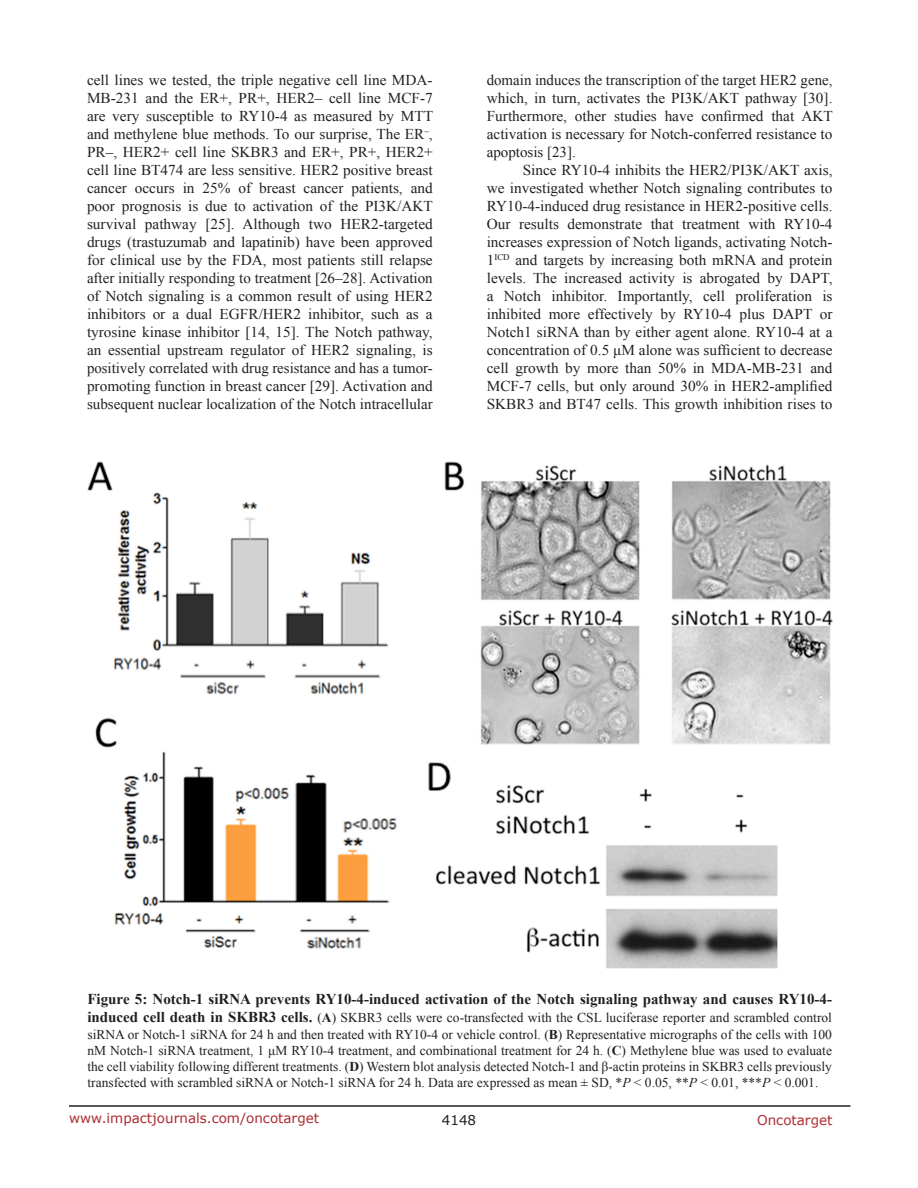
<style>
.page{position:relative;width:918px;height:1188px;background:#fff}
.page>*{position:absolute;margin:0;border:0;box-sizing:border-box;transform-origin:0 0}
.BodyText{font:15px/18px "Times New Roman";color:#231f20;text-align:justify}
.FigureText{font:700 15px "Times New Roman";color:#231f20}
.FigureText-2{font:13.5px/16.2px "Times New Roman";color:#231f20;text-align:justify}
.t1{font:13.5px "Verdana";color:#ac2b31}
.t2{font:13.5px "Verdana";color:#231f20}
.s1{font-weight:700;font-size:15px}
.s2{font-weight:700}
.s3{font-style:italic}
</style>
<div class="page">
<hr style="left:69px;top:1105px;width:781px;height:2px;background:#231f20">
<img style="left:87px;top:462px;width:745px;height:507px">
<p class="BodyText" style="left:87px;top:71px;width:348px">cell lines we tested, the triple negative cell line MDA-MB-231 and the ER+, PR+, HER2– cell line MCF-7 are very susceptible to RY10-4 as measured by MTT and methylene blue methods. To our surprise, The ER<sup>–</sup>, PR–, HER2+ cell line SKBR3 and ER+, PR+, HER2+ cell line BT474 are less sensitive. HER2 positive breast cancer occurs in 25% of breast cancer patients, and poor prognosis is due to activation of the PI3K/AKT survival pathway [25]. Although two HER2-targeted drugs (trastuzumab and lapatinib) have been approved for clinical use by the FDA, most patients still relapse after initially responding to treatment [26–28]. Activation of Notch signaling is a common result of using HER2 inhibitors or a dual EGFR/HER2 inhibitor, such as a tyrosine kinase inhibitor [14, 15]. The Notch pathway, an essential upstream regulator of HER2 signaling, is positively correlated with drug resistance and has a tumor&shy;promoting function in breast cancer [29]. Activation and subsequent nuclear localization of the Notch intracellular</p>
<p class="BodyText" style="left:487px;top:71px;width:348px">domain induces the transcription of the target HER2 gene, which, in turn, activates the PI3K/AKT pathway [30].<br>Furthermore, other studies have confirmed that AKT activation is necessary for Notch-conferred resistance to apoptosis [23].</p>
<p class="BodyText" style="left:487px;top:161px;width:347px;text-indent:36px">Since RY10-4 inhibits the HER2/PI3K/AKT axis, we investigated whether Notch signaling contributes to RY10-4-induced drug resistance in HER2-positive cells.<br>Our results demonstrate that treatment with RY10-4 increases expression of Notch ligands, activating Notch-1<sup>ICD</sup> and targets by increasing both mRNA and protein levels. The increased activity is abrogated by DAPT, a Notch inhibitor. Importantly, cell proliferation is inhibited more effectively by RY10-4 plus DAPT or Notch1 siRNA than by either agent alone. RY10-4 at a concentration of 0.5 μM alone was sufficient to decrease cell growth by more than 50% in MDA-MB-231 and MCF-7 cells, but only around 30% in HER2-amplified SKBR3 and BT47 cells. This growth inhibition rises to</p>
<p class="FigureText" style="left:87px;top:989px;width:746px">Figure 5: Notch-1 siRNA prevents RY10-4-induced activation of the Notch signaling pathway and causes RY10-4-</p>
<p class="FigureText-2" style="left:87px;top:1010px;width:746px"><span class="s1">induced cell death in SKBR3 cells.</span> (<span class="s2">A</span>) SKBR3 cells were co-transfected with the CSL luciferase reporter and scrambled control siRNA or Notch-1 siRNA for 24 h and then treated with RY10-4 or vehicle control. (<span class="s2">B</span>) Representative micrographs of the cells with 100 nM Notch-1 siRNA treatment, 1 μM RY10-4 treatment, and combinational treatment for 24 h. (<span class="s2">C</span>) Methylene blue was used to evaluate the cell viability following different treatments. (<span class="s2">D</span>) Western blot analysis detected Notch-1 and β-actin proteins in SKBR3 cells previously transfected with scrambled siRNA or Notch-1 siRNA for 24 h. Data are expressed as mean ± SD, *<span class="s3">P</span> &lt; 0.05, **<span class="s3">P</span> &lt; 0.01, ***<span class="s3">P</span> &lt; 0.001.</p>
<p class="t1" style="left:69px;top:1109px;width:252px">www.impactjournals.com/oncotarget</p>
<p class="t2" style="left:442px;top:1111px;width:36px">4148</p>
<p class="t1" style="left:757px;top:1111px;width:77px">Oncotarget</p>
</div>
